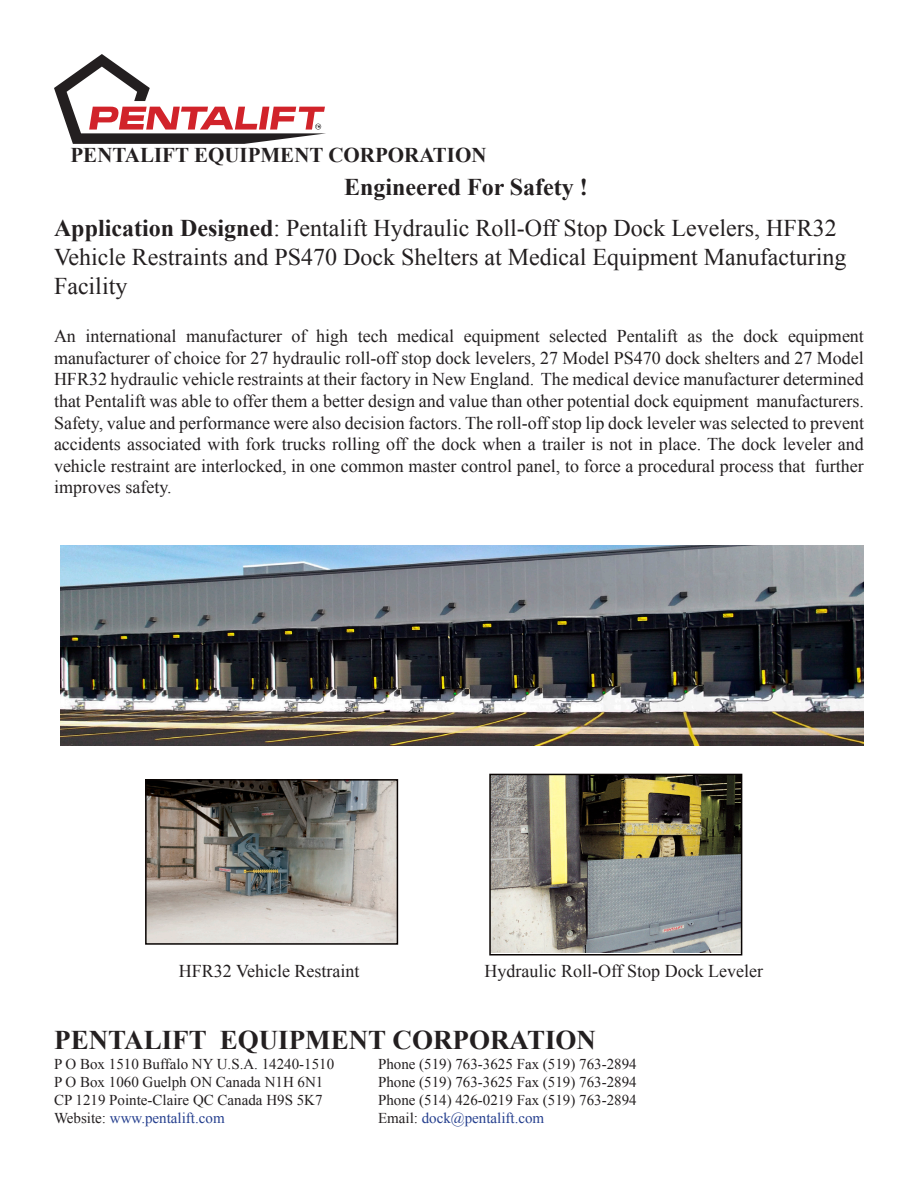
<style>
.page{position:relative;width:918px;height:1188px;background:#fff}
.page>*{position:absolute;margin:0;border:0;box-sizing:border-box;transform-origin:0 0}
.t1{font:700 27px "Times New Roman";color:#231f20}
.t2{font:24px/28.8px "Times New Roman";color:#231f20}
.t3{font:700 24px "Times New Roman";color:#231f20}
.t4{font:700 21px "Times New Roman";color:#231f20}
.t5{font:18px/21.6px "Times New Roman";color:#231f20;text-align:justify}
.t6{font:15px "Times New Roman";color:#231f20}
.t7{font:15px "Times New Roman";color:#253f8e}
.s1{font-weight:700}
.s2{color:#231f20}
</style>
<div class="page">
<svg style="left:54px;top:54px;width:272px;height:90px"></svg>
<img style="left:60px;top:545px;width:804px;height:200px">
<img style="left:148px;top:782px;width:247px;height:160px">
<div style="left:145px;top:779px;width:253px;height:166px;border:2px solid #080302"></div>
<img style="left:492px;top:777px;width:247px;height:175px">
<div style="left:489px;top:774px;width:253px;height:182px;border:2px solid #080302"></div>
<p class="t4" style="left:70px;top:141px;width:418px">PENTALIFT EQUIPMENT CORPORATION</p>
<p class="t3" style="left:344px;top:170px;width:245px">Engineered For Safety !</p>
<p class="t2" style="left:54px;top:214px;width:794px"><span class="s1">Application Designed</span>: Pentalift Hydraulic Roll-Off Stop Dock Levelers, HFR32<br>Vehicle Restraints and PS470 Dock Shelters at Medical Equipment Manufacturing<br>Facility</p>
<p class="t5" style="left:54px;top:325px;width:812px">An international manufacturer of high tech medical equipment selected Pentalift as the dock equipment manufacturer of choice for 27 hydraulic roll-off stop dock levelers, 27 Model PS470 dock shelters and 27 Model HFR32 hydraulic vehicle restraints at their factory in New England. The medical device manufacturer determined that Pentalift was able to offer them a better design and value than other potential dock equipment manufacturers.<br>Safety, value and performance were also decision factors. The roll-off stop lip dock leveler was selected to prevent accidents associated with fork trucks rolling off the dock when a trailer is not in place. The dock leveler and vehicle restraint are interlocked, in one common master control panel, to force a procedural process that further improves safety.</p>
<p class="t5" style="left:179px;top:960px;width:182px">HFR32 Vehicle Restraint</p>
<p class="t5" style="left:485px;top:960px;width:280px">Hydraulic Roll-Off Stop Dock Leveler</p>
<p class="t1" style="left:54px;top:1021px;width:543px">PENTALIFT EQUIPMENT CORPORATION</p>
<p class="t6" style="left:54px;top:1054px;width:282px">P O Box 1510 Buffalo NY U.S.A. 14240-1510</p>
<p class="t6" style="left:378px;top:1054px;width:260px">Phone (519) 763-3625 Fax (519) 763-2894</p>
<p class="t6" style="left:54px;top:1072px;width:271px">P O Box 1060 Guelph ON Canada N1H 6N1</p>
<p class="t6" style="left:378px;top:1072px;width:260px">Phone (519) 763-3625 Fax (519) 763-2894</p>
<p class="t6" style="left:54px;top:1090px;width:270px">CP 1219 Pointe-Claire QC Canada H9S 5K7</p>
<p class="t6" style="left:378px;top:1090px;width:260px">Phone (514) 426-0219 Fax (519) 763-2894</p>
<p class="t7" style="left:54px;top:1108px;width:172px"><span class="s2">Website:</span> www.pentalift.com</p>
<p class="t7" style="left:378px;top:1108px;width:168px"><span class="s2">Email:</span> dock@pentalift.com</p>
</div>
